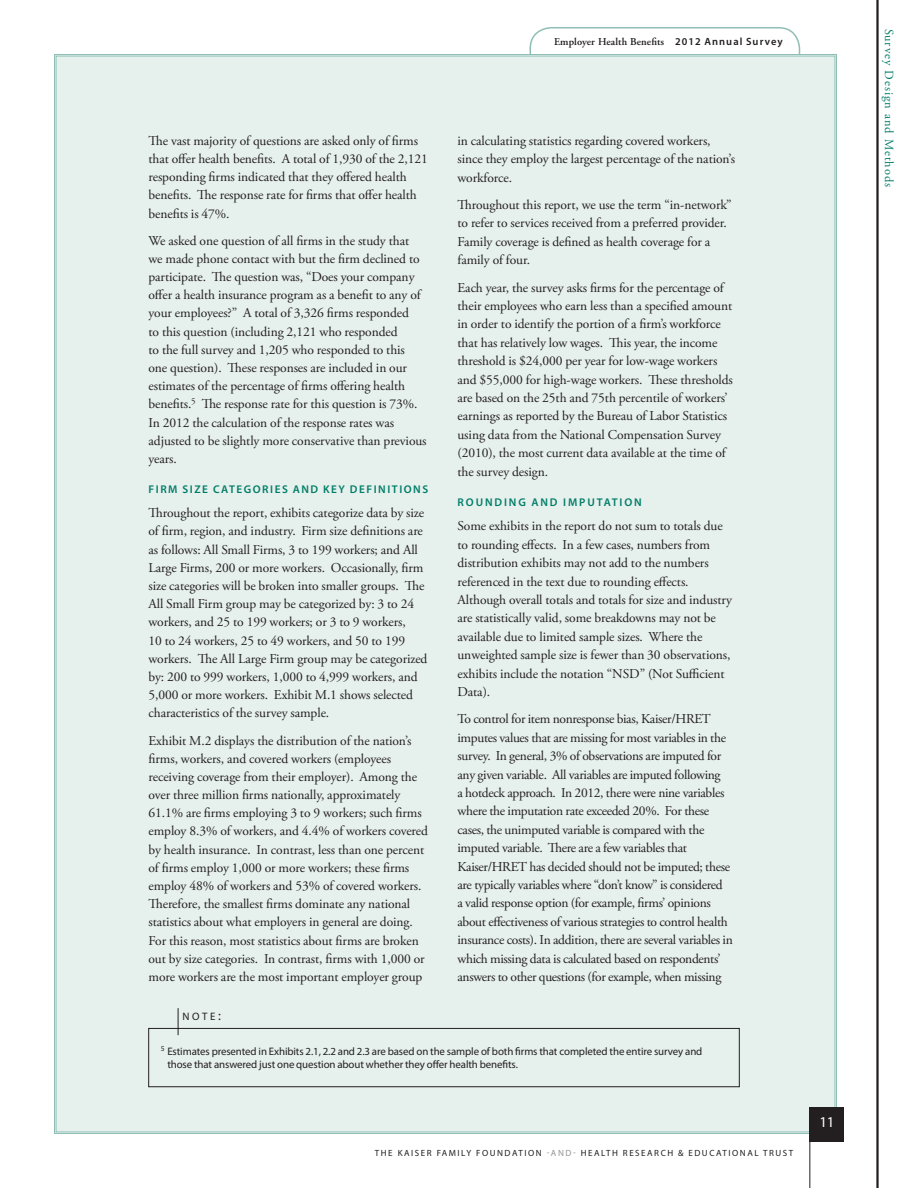
<style>
.page{position:relative;width:918px;height:1188px;background:#fff}
.page>*{position:absolute;margin:0;border:0;box-sizing:border-box;transform-origin:0 0}
.t1{font:15px "Myriad Pro";color:#fff}
._03_-_Text{font:13.5px/18.1px "Adobe Garamond Pro";letter-spacing:-.005em;color:#231f20}
._03_-_Text-2{font:13.5px/18.5px "Adobe Garamond Pro";letter-spacing:-.025em;color:#231f20}
.t2{font:12.3px "Adobe Garamond Pro";letter-spacing:.075em;color:#007d67}
._02_-_Text_-_Subhed{font:600 11.25px "Myriad Pro";letter-spacing:.135em;color:#007d67}
._02_-_Text_-_Subhed-2{font:600 11.25px "Myriad Pro";letter-spacing:.165em;color:#007d67}
._04_-_Note_Source{font:10.8px/13.5px "Myriad Pro";letter-spacing:-.01em;color:#231f20}
.t3{font:10.8px "Myriad Pro Regular SC800";color:#231f20}
.t4{font:600 10.5px "Adobe Garamond Pro";letter-spacing:.01em;color:#231f20}
.t5{font:9px "Myriad Pro";letter-spacing:.17em;color:#231f20}
.s1{font-family:"Myriad Pro"}
.s2{font-size:13.5px}
.s3{color:#919396}
</style>
<div class="page">
<div style="left:530px;top:27px;width:270px;height:47px;border:2px solid #8fbeb5;border-radius:21px"></div>
<div style="left:54px;top:53px;width:783px;height:1082px;background:#e6f0ed"></div>
<hr style="left:876px;top:0;width:3px;height:1188px;background:#231f20">
<div style="left:810px;top:1107px;width:34px;height:34px;background:#231f20"></div>
<hr style="left:810px;top:1107px;width:1px;height:81px;background:#231f20">
<div style="left:148px;top:1028px;width:592px;height:59px;border:1px solid #231f20"></div>
<svg style="left:178px;top:1008px;width:1px;height:27px"></svg>
<p class="t4" style="left:554px;top:36px;width:230px">Employer Health Benefits <span class="s1">2012 Annual Survey</span></p>
<p class="_03_-_Text" style="left:148px;top:132px;width:281px">The vast majority of questions are asked only of firms that offer health benefits. A total of 1,930 of the 2,121 responding firms indicated that they offered health benefits. The response rate for firms that offer health benefits is 47%.</p>
<p class="_03_-_Text" style="left:148px;top:232px;width:280px">We asked one question of all firms in the study that<br>we made phone contact with but the firm declined to participate. The question was, “Does your company offer a health insurance program as a benefit to any of your employees?” A total of 3,326 firms responded<br>to this question (including 2,121 who responded<br>to the full survey and 1,205 who responded to this one question). These responses are included in our estimates of the percentage of firms offering health benefits.<sup>5</sup> The response rate for this question is 73%.<br>In 2012 the calculation of the response rates was adjusted to be slightly more conservative than previous years.</p>
<p class="_02_-_Text_-_Subhed" style="left:149px;top:482px;width:281px">FIRM SIZE CATEGORIES AND KEY DEFINITIONS</p>
<p class="_03_-_Text" style="left:148px;top:504px;width:281px">Throughout the report, exhibits categorize data by size of firm, region, and industry. Firm size definitions are as follows: All Small Firms, 3 to 199 workers; and All Large Firms, 200 or more workers. Occasionally, firm size categories will be broken into smaller groups. The All Small Firm group may be categorized by: 3 to 24 workers, and 25 to 199 workers; or 3 to 9 workers,<br>10 to 24 workers, 25 to 49 workers, and 50 to 199 workers. The All Large Firm group may be categorized by: 200 to 999 workers, 1,000 to 4,999 workers, and 5,000 or more workers. Exhibit M.1 shows selected characteristics of the survey sample.</p>
<p class="_03_-_Text" style="left:148px;top:732px;width:281px">Exhibit M.2 displays the distribution of the nation’s firms, workers, and covered workers (employees receiving coverage from their employer). Among the over three million firms nationally, approximately 61.1% are firms employing 3 to 9 workers; such firms employ 8.3% of workers, and 4.4% of workers covered by health insurance. In contrast, less than one percent of firms employ 1,000 or more workers; these firms employ 48% of workers and 53% of covered workers.<br>Therefore, the smallest firms dominate any national statistics about what employers in general are doing.<br>For this reason, most statistics about firms are broken out by size categories. In contrast, firms with 1,000 or more workers are the most important employer group</p>
<p class="t3" style="left:182px;top:1010px;width:40px">NOTE<span class="s2">:</span></p>
<p class="_03_-_Text" style="left:458px;top:132px;width:279px">in calculating statistics regarding covered workers, since they employ the largest percentage of the nation’s workforce.</p>
<p class="_03_-_Text" style="left:458px;top:196px;width:276px">Throughout this report, we use the term “in-network” to refer to services received from a preferred provider.<br>Family coverage is defined as health coverage for a family of four.</p>
<p class="_03_-_Text" style="left:458px;top:279px;width:277px">Each year, the survey asks firms for the percentage of their employees who earn less than a specified amount in order to identify the portion of a firm’s workforce that has relatively low wages. This year, the income threshold is $24,000 per year for low-wage workers and $55,000 for high-wage workers. These thresholds are based on the 25th and 75th percentile of workers’ earnings as reported by the Bureau of Labor Statistics using data from the National Compensation Survey (2010), the most current data available at the time of the survey design.</p>
<p class="_02_-_Text_-_Subhed-2" style="left:458px;top:495px;width:186px">ROUNDING AND IMPUTATION</p>
<p class="_03_-_Text" style="left:458px;top:517px;width:276px">Some exhibits in the report do not sum to totals due to rounding effects. In a few cases, numbers from distribution exhibits may not add to the numbers referenced in the text due to rounding effects.<br>Although overall totals and totals for size and industry are statistically valid, some breakdowns may not be available due to limited sample sizes. Where the unweighted sample size is fewer than 30 observations, exhibits include the notation “NSD” (Not Sufficient Data).</p>
<p class="_03_-_Text-2" style="left:458px;top:710px;width:277px">To control for item nonresponse bias, Kaiser/HRET imputes values that are missing for most variables in the survey. In general, 3% of observations are imputed for any given variable. All variables are imputed following<br>a hotdeck approach. In 2012, there were nine variables where the imputation rate exceeded 20%. For these cases, the unimputed variable is compared with the imputed variable. There are a few variables that Kaiser/HRET has decided should not be imputed; these are typically variables where “don’t know” is considered<br>a valid response option (for example, firms’ opinions about effectiveness of various strategies to control health insurance costs). In addition, there are several variables in which missing data is calculated based on respondents’ answers to other questions (for example, when missing</p>
<p class="_04_-_Note_Source" style="left:167px;top:1044px;width:537px;text-indent:-6px"><sup>5</sup> Estimates presented in Exhibits 2.1, 2.2 and 2.3 are based on the sample of both firms that completed the entire survey and those that answered just one question about whether they offer health benefits.</p>
<p class="t5" style="left:375px;top:1147px;width:420px">THE KAISER FAMILY FOUNDATION <span class="s3">-AND-</span> HEALTH RESEARCH &amp; EDUCATIONAL TRUST</p>
<p class="t1" style="left:819px;top:1113px;width:17px">11</p>
<p class="t2" style="left:896px;top:28px;width:160px;rotate:90deg">Survey Design and Methods</p>
</div>
